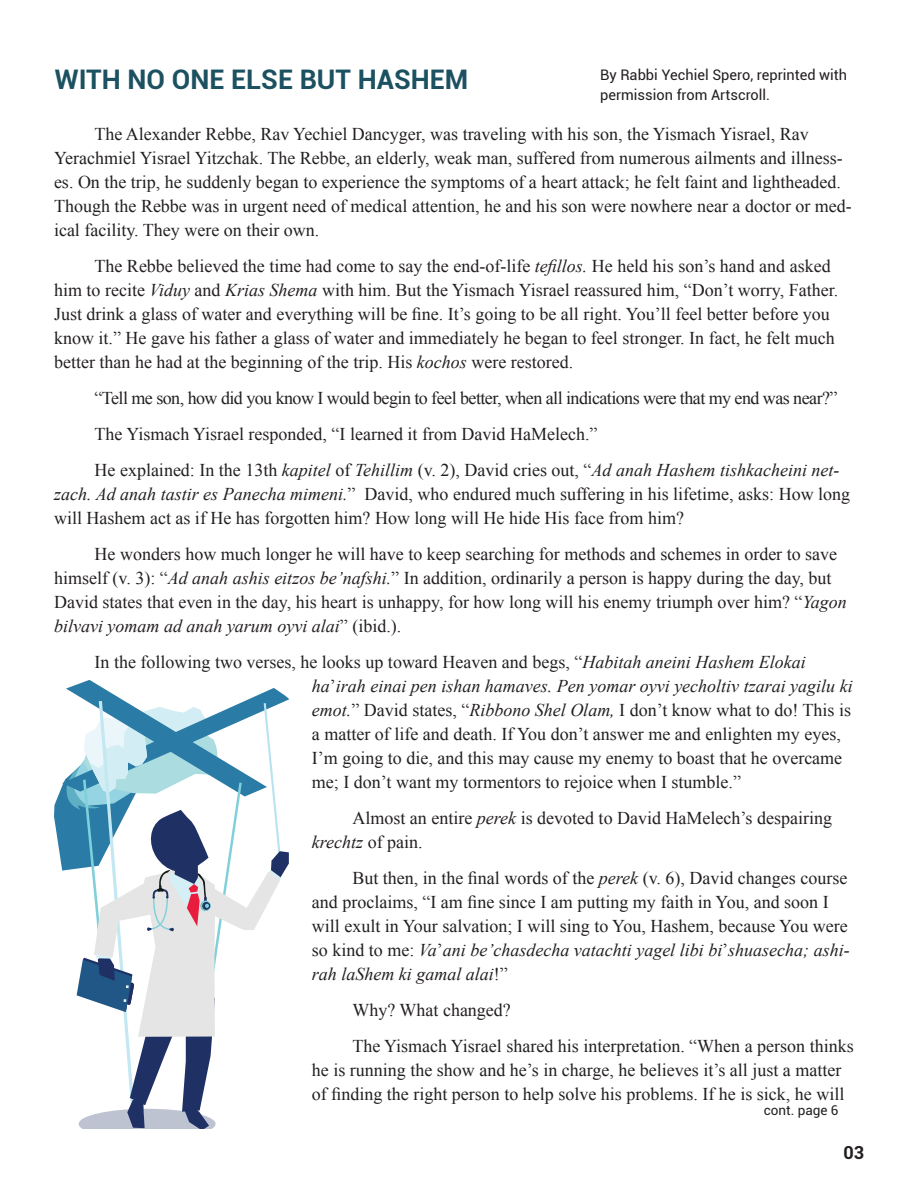
<style>
.page{position:relative;width:918px;height:1188px;background:#fff}
.page>*{position:absolute;margin:0;border:0;box-sizing:border-box;transform-origin:0 0}
.t1{font:700 27px "Roboto";color:#1b5160}
.t2{font:18px/24px "Times New Roman";color:#231f20}
.t3{font:700 18px "Roboto";color:#231f20}
.t4{font:14.55px/19.5px "Roboto";color:#231f20}
.t5{font:13.5px "Roboto";color:#231f20}
.s1{font-style:italic}
</style>
<div class="page">
<svg style="left:54px;top:680px;width:235px;height:449px"></svg>
<h1 class="t1" style="left:55px;top:61px;width:415px">WITH NO ONE ELSE BUT HASHEM</h1>
<p class="t4" style="left:600px;top:65px;width:249px">By Rabbi Yechiel Spero, reprinted with permission from Artscroll.</p>
<p class="t2" style="left:54px;top:122px;width:799px;text-indent:40px">The Alexander Rebbe, Rav Yechiel Dancyger, was traveling with his son, the Yismach Yisrael, Rav Yerachmiel Yisrael Yitzchak. The Rebbe, an elderly, weak man, suffered from numerous ailments and illness&shy;es. On the trip, he suddenly began to experience the symptoms of a heart attack; he felt faint and lightheaded.<br>Though the Rebbe was in urgent need of medical attention, he and his son were nowhere near a doctor or med&shy;ical facility. They were on their own.</p>
<p class="t2" style="left:54px;top:254px;width:786px;text-indent:40px">The Rebbe believed the time had come to say the end-of-life <span class="s1">tefillos.</span> He held his son’s hand and asked him to recite <span class="s1">Viduy</span> and <span class="s1">Krias Shema</span> with him. But the Yismach Yisrael reassured him, “Don’t worry, Father.<br>Just drink a glass of water and everything will be fine. It’s going to be all right. You’ll feel better before you know it.” He gave his father a glass of water and immediately he began to feel stronger. In fact, he felt much better than he had at the beginning of the trip. His <span class="s1">kochos</span> were restored.</p>
<p class="t2" style="left:95px;top:380px;width:747px;line-height:36px">“Tell me son, how did you know I would begin to feel better, when all indications were that my end was near?”<br>The Yismach Yisrael responded, “I learned it from David HaMelech.”<br>He explained: In the 13th <span class="s1">kapitel</span> of <span class="s1">Tehillim</span> (v. 2), David cries out, “<span class="s1">Ad anah Hashem tishkacheini net-</span></p>
<p class="t2" style="left:54px;top:482px;width:798px"><span class="s1">zach. Ad anah tastir es Panecha mimeni.</span>” David, who endured much suffering in his lifetime, asks: How long will Hashem act as if He has forgotten him? How long will He hide His face from him?</p>
<p class="t2" style="left:54px;top:542px;width:794px;text-indent:40px">He wonders how much longer he will have to keep searching for methods and schemes in order to save himself (v. 3): “<span class="s1">Ad anah ashis eitzos be’nafshi.</span>” In addition, ordinarily a person is happy during the day, but David states that even in the day, his heart is unhappy, for how long will his enemy triumph over him? “<span class="s1">Yagon bilvavi yomam ad anah yarum oyvi alai</span>” (ibid.).</p>
<p class="t2" style="left:312px;top:650px;width:542px;text-indent:-217px">In the following two verses, he looks up toward Heaven and begs, “<span class="s1">Habitah aneini Hashem Elokai ha</span>’<span class="s1">irah einai pen ishan hamaves. Pen yomar oyvi yecholtiv tzarai yagilu ki emot.</span>” David states, “<span class="s1">Ribbono Shel Olam,</span> I don’t know what to do! This is a matter of life and death. If You don’t answer me and enlighten my eyes, I’m going to die, and this may cause my enemy to boast that he overcame me; I don’t want my tormentors to rejoice when I stumble.”</p>
<p class="t2" style="left:312px;top:806px;width:522px;text-indent:40px">Almost an entire <span class="s1">perek</span> is devoted to David HaMelech’s despairing <span class="s1">krechtz</span> of pain.</p>
<p class="t2" style="left:312px;top:866px;width:539px;text-indent:41px">But then, in the final words of the <span class="s1">perek</span> (v. 6), David changes course and proclaims, “I am fine since I am putting my faith in You, and soon I will exult in Your salvation; I will sing to You, Hashem, because You were so kind to me: <span class="s1">Va</span>’<span class="s1">ani be’chasdecha vatachti yagel libi bi</span>’<span class="s1">shuasecha; ashi&shy;rah laShem ki gamal alai</span>!”</p>
<p class="t2" style="left:352px;top:992px;width:503px;line-height:36px">Why? What changed?<br>The Yismach Yisrael shared his interpretation. “When a person thinks</p>
<p class="t2" style="left:312px;top:1058px;width:534px">he is running the show and he’s in charge, he believes it’s all just a matter of finding the right person to help solve his problems. If he is sick, he will</p>
<p class="t5" style="left:764px;top:1101px;width:76px">cont. page 6</p>
<p class="t3" style="left:843px;top:1140px;width:22px">03</p>
</div>
